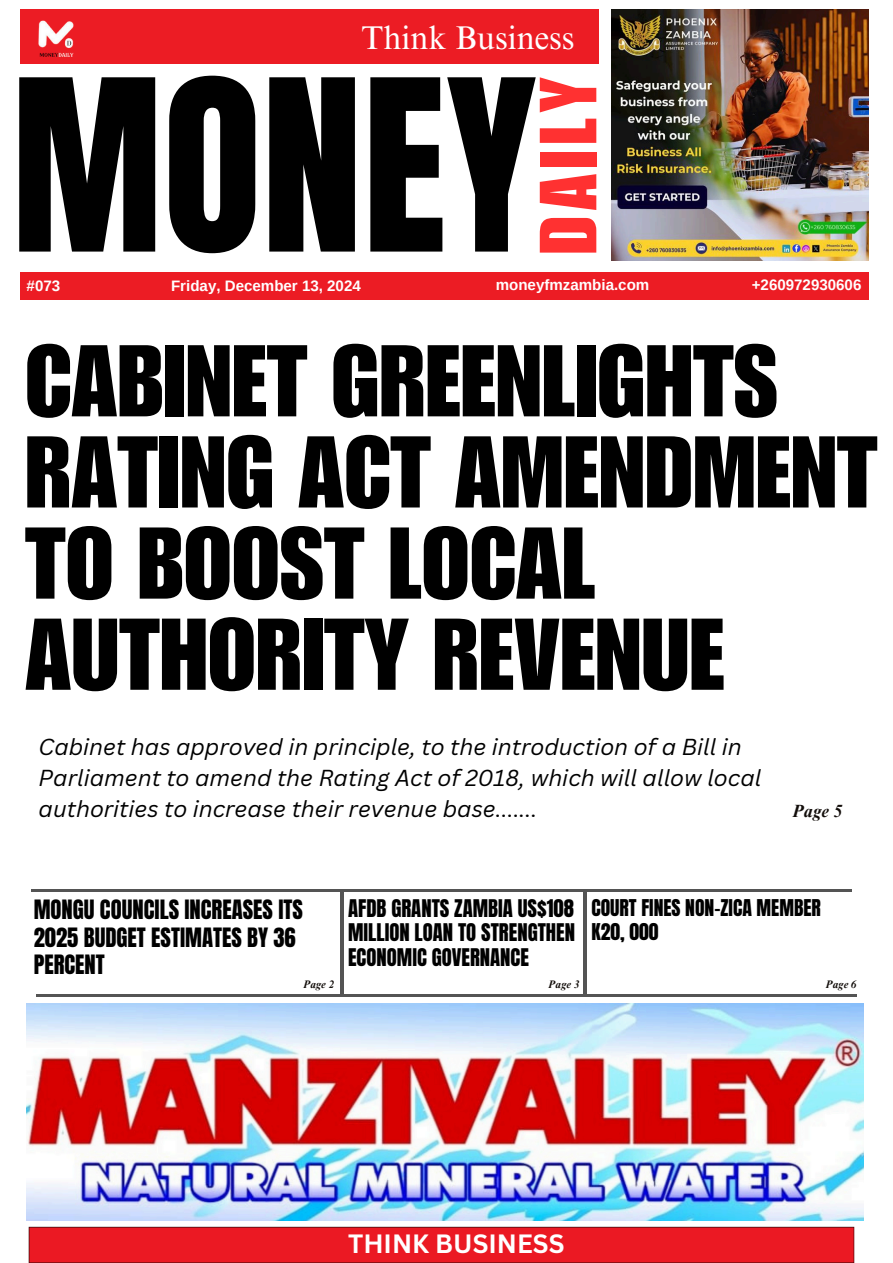
<style>
.page{position:relative;width:893px;height:1263px;background:#fff}
.page>*{position:absolute;margin:0;border:0;box-sizing:border-box;transform-origin:0 0}
.t1{font:202.88px "Anton";color:#000}
.t2{font:99.6px/91.1px "Impact LT Std";color:#000}
.t3{font:79.2px "Impact LT Std";letter-spacing:.075em;color:#ff3131}
.t4{font:32.92px "Times NRMT Pro";color:#fff}
.t5{font:700 25.72px "Canva Sans";color:#fff}
.t6{font:22.65px/27.6px "Anton";color:#000}
.t7{font:italic 22.5px/30.9px "Canva Sans";color:#000}
.t8{font:20.7px/24.8px "Anton";color:#000;text-align:justify}
.t9{font:19.65px/23.6px "Anton";color:#000}
.t10{font:italic 700 17.7px "Times NRMT Pro";color:#130e0b}
.t11{font:700 15.08px "Arimo";color:#fff}
.t12{font:italic 700 10.95px "Times NRMT Pro";color:#130e0b}
</style>
<div class="page">
<img style="left:28px;top:1226px;width:827px;height:37px">
<div style="left:21px;top:273px;width:847px;height:27px;background:#ec1c24"></div>
<div style="left:21px;top:10px;width:578px;height:54px;background:#ec1c24"></div>
<img style="left:38px;top:20px;width:36px;height:37px">
<img style="left:612px;top:10px;width:256px;height:251px">
<img style="left:27px;top:1003px;width:837px;height:217px">
<hr style="left:340px;top:889px;width:4px;height:105px;background:#545454">
<hr style="left:36px;top:994px;width:820px;height:3px;background:#545454">
<hr style="left:31px;top:889px;width:820px;height:2px;background:#545454">
<hr style="left:583px;top:890px;width:4px;height:104px;background:#545454">
<p class="t4" style="left:361px;top:25px;width:215px">Think Business</p>
<h4 class="t1" style="left:12px;top:21px;width:527px">MONEY</h4>
<p class="t3" style="left:540px;top:254px;width:179px;rotate:-90deg">DAILY</p>
<p class="t11" style="left:27px;top:277px;width:35px">#073</p>
<p class="t11" style="left:171px;top:277px;width:191px">Friday, December 13, 2024</p>
<h1 class="t11" style="left:496px;top:276px;width:155px">moneyfmzambia.com</h1>
<h3 class="t11" style="left:752px;top:276px;width:111px">+260972930606</h3>
<p class="t2" style="left:25px;top:349px;width:854px">CABINET GREENLIGHTS<br>RATING ACT AMENDMENT<br>TO BOOST LOCAL<br>AUTHORITY REVENUE</p>
<p class="t7" style="left:39px;top:731px;width:724px">Cabinet has approved in principle, to the introduction of a Bill in<br>Parliament to amend the Rating Act of 2018, which will allow local authorities to increase their revenue base.......</p>
<h6 class="t10" style="left:792px;top:804px;width:52px">Page 5</h6>
<p class="t6" style="left:34px;top:896px;width:271px">MONGU COUNCILS INCREASES ITS<br>2025 BUDGET ESTIMATES BY 36<br>PERCENT</p>
<p class="t8" style="left:348px;top:896px;width:228px">AFDB GRANTS ZAMBIA US$108<br>MILLION LOAN TO STRENGTHEN ECONOMIC GOVERNANCE</p>
<p class="t9" style="left:591px;top:896px;width:231px">COURT FINES NON-ZICA MEMBER<br>K20, 000</p>
<p class="t12" style="left:303px;top:980px;width:33px">Page 2</p>
<p class="t12" style="left:548px;top:980px;width:33px">Page 3</p>
<h6 class="t12" style="left:825px;top:980px;width:33px">Page 6</h6>
<p class="t5" style="left:348px;top:1225px;width:218px">THINK BUSINESS</p>
</div>
